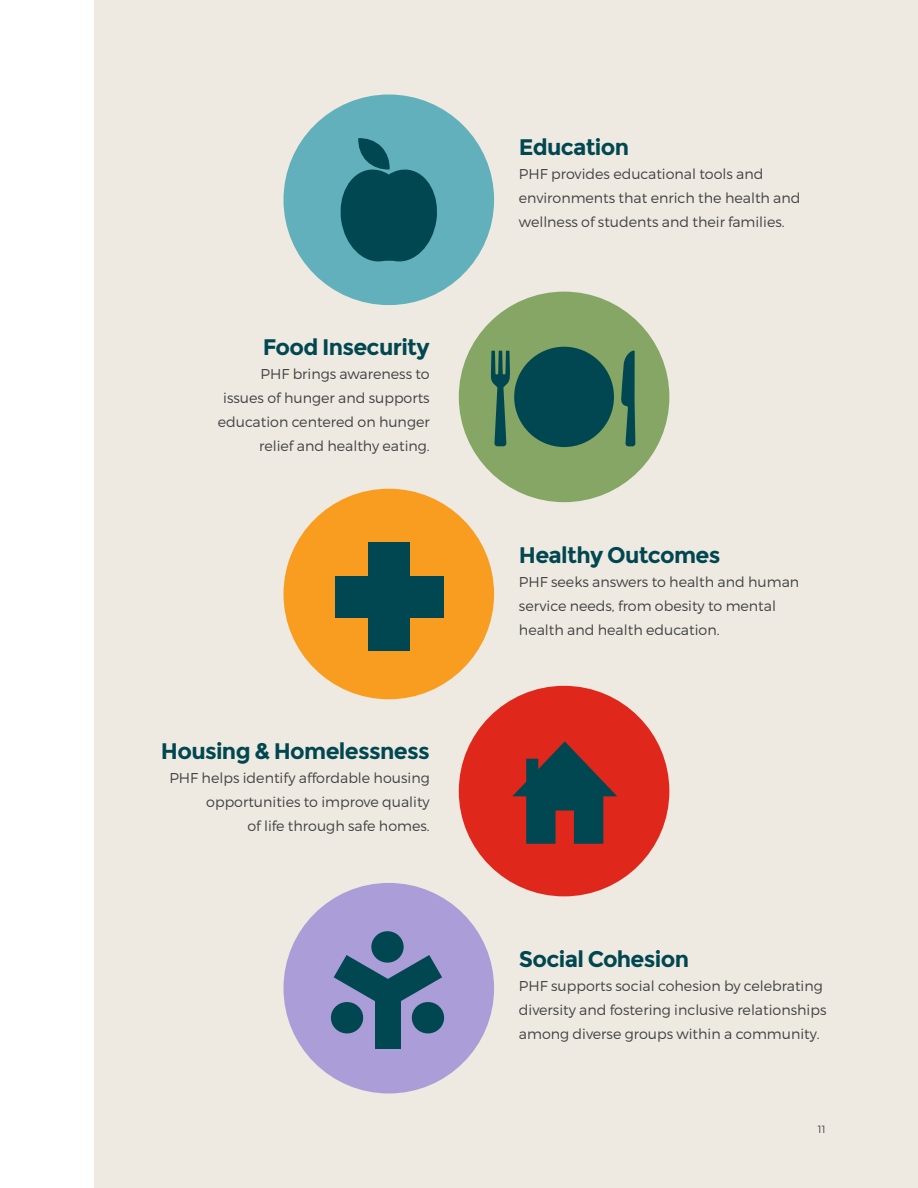
<style>
.page{position:relative;width:918px;height:1188px;background:#fff}
.page>*{position:absolute;margin:0;border:0;box-sizing:border-box;transform-origin:0 0}
.t1{font:700 22.5px "Montserrat";letter-spacing:-.03em;color:#014751}
.t2{font:300 14.25px/24px "Montserrat";color:#414042}
.t3{font:300 10.5px "Montserrat";color:#414042}
</style>
<div class="page">
<div style="left:94px;top:0;width:824px;height:1188px;background:#eeeae1"></div>
<div style="left:284px;top:95px;width:210px;height:210px;background:#61b0bb;border-radius:50%"></div>
<svg style="left:340px;top:138px;width:97px;height:124px"></svg>
<div style="left:284px;top:883px;width:210px;height:211px;background:#ab9dd7;border-radius:50%"></div>
<div style="left:375px;top:994px;width:26px;height:55px;background:#014751"></div>
<svg style="left:330px;top:931px;width:115px;height:103px"></svg>
<div style="left:284px;top:489px;width:210px;height:210px;background:#f99d20;border-radius:50%"></div>
<div style="left:369px;top:542px;width:41px;height:109px;background:#014751"></div>
<div style="left:335px;top:576px;width:109px;height:41px;background:#014751"></div>
<div style="left:459px;top:686px;width:210px;height:210px;background:#df271c;border-radius:50%"></div>
<svg style="left:512px;top:741px;width:105px;height:103px"></svg>
<div style="left:459px;top:292px;width:210px;height:210px;background:#85a664;border-radius:50%"></div>
<div style="left:514px;top:347px;width:100px;height:100px;background:#014751;border-radius:50%"></div>
<svg style="left:621px;top:350px;width:14px;height:96px"></svg>
<svg style="left:491px;top:351px;width:19px;height:95px"></svg>
<h1 class="t1" style="left:263px;top:333px;width:169px">Food Insecurity</h1>
<p class="t2" style="left:218px;top:361px;width:213px;text-align:right">PHF brings awareness to issues of hunger and supports education centered on hunger relief and healthy eating.</p>
<h1 class="t1" style="left:161px;top:738px;width:270px">Housing &amp; Homelessness</h1>
<p class="t2" style="left:169px;top:766px;width:262px;text-align:right">PHF helps identify affordable housing opportunities to improve quality<br>of life through safe homes.</p>
<h1 class="t1" style="left:519px;top:133px;width:112px">Education</h1>
<p class="t2" style="left:519px;top:161px;width:283px">PHF provides educational tools and environments that enrich the health and wellness of students and their families.</p>
<h1 class="t1" style="left:519px;top:541px;width:203px">Healthy Outcomes</h1>
<p class="t2" style="left:519px;top:569px;width:282px">PHF seeks answers to health and human service needs, from obesity to mental health and health education.</p>
<h1 class="t1" style="left:519px;top:945px;width:172px">Social Cohesion</h1>
<p class="t2" style="left:519px;top:973px;width:309px">PHF supports social cohesion by celebrating diversity and fostering inclusive relationships among diverse groups within a community.</p>
<p class="t3" style="left:818px;top:1123px;width:9px">11</p>
</div>
